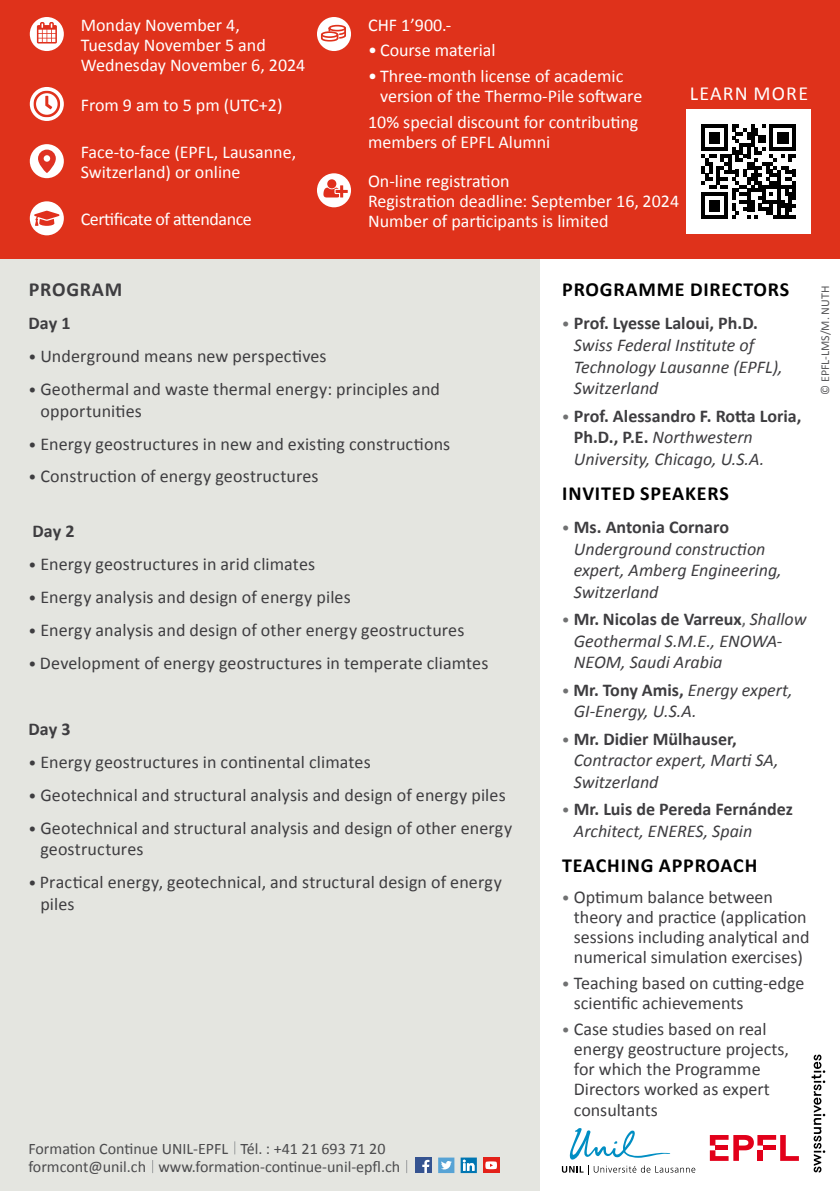
<style>
.page{position:relative;width:840px;height:1191px;background:#fff}
.page>*{position:absolute;margin:0;border:0;box-sizing:border-box;transform-origin:0 0}
.t1{font:700 20px "Calibri";letter-spacing:.04em;color:#000}
.t2{font:20px "Calibri";letter-spacing:.06em;color:#fff}
.t3{font:700 20px "Calibri";letter-spacing:.04em;color:#3e3d40}
.t4{font:18px/20px "Calibri";letter-spacing:.005em;color:#3e3d40}
.t5{font:18px/20px "Calibri";color:#fff}
.t6{font:italic 18px/21.6px "Calibri";color:#3e3d40}
.t7{font:700 18px/21.6px "Calibri";color:#3e3d40}
.t8{font:18px "Calibri";letter-spacing:-.025em;color:#fff}
.t9{font:16px/18.6px "Calibri";color:#4b4b4d}
.t10{font:12px "Calibri";color:#58585a}
.s1{font-size:16px}
.s2{font-style:normal;font-size:16px;color:#707172}
.s3{font-weight:700;font-style:normal}
.s4{font-weight:400;font-size:16px;color:#707172}
.s5{font-weight:400;font-style:italic}
.s6{font-weight:700;font-style:normal;font-size:16px;color:#707172}
.s7{font-size:16px;color:#707172}
</style>
<div class="page">
<div style="left:0;top:239px;width:539px;height:952px;background:#e4e5e0"></div>
<div style="left:0;top:0;width:839px;height:258px;background:#df321b"></div>
<svg style="left:234px;top:1141px;width:1px;height:13px"></svg>
<svg style="left:152px;top:1160px;width:1px;height:13px"></svg>
<svg style="left:406px;top:1160px;width:1px;height:13px"></svg>
<div style="left:415px;top:1157px;width:16px;height:16px;background:#355390"></div>
<svg style="left:422px;top:1159px;width:7px;height:14px"></svg>
<div style="left:438px;top:1157px;width:16px;height:16px;background:#57a3d5"></div>
<svg style="left:441px;top:1161px;width:11px;height:8px"></svg>
<svg style="left:460px;top:1157px;width:16px;height:16px"></svg>
<svg style="left:462px;top:1159px;width:12px;height:11px"></svg>
<div style="left:483px;top:1157px;width:16px;height:16px;background:#e32119"></div>
<svg style="left:485px;top:1161px;width:11px;height:8px"></svg>
<svg style="left:561px;top:1128px;width:134px;height:47px"></svg>
<svg style="left:709px;top:1135px;width:89px;height:25px"></svg>
<div style="left:757px;top:1150px;width:5px;height:10px;background:#e2001a"></div>
<div style="left:762px;top:1145px;width:12px;height:5px;background:#e2001a"></div>
<svg style="left:811px;top:1054px;width:13px;height:118px"></svg>
<div style="left:30px;top:17px;width:34px;height:34px;background:#fff;border-radius:50%"></div>
<svg style="left:37px;top:22px;width:20px;height:22px"></svg>
<div style="left:30px;top:144px;width:34px;height:34px;background:#fff;border-radius:50%"></div>
<svg style="left:38px;top:150px;width:18px;height:23px"></svg>
<div style="left:44px;top:155px;width:6px;height:7px;background:#fff;border-radius:50%"></div>
<div style="left:317px;top:173px;width:34px;height:34px;background:#fff;border-radius:50%"></div>
<svg style="left:323px;top:179px;width:24px;height:18px"></svg>
<div style="left:686px;top:109px;width:124px;height:125px;background:#fff"></div>
<svg style="left:701px;top:124px;width:94px;height:95px"></svg>
<div style="left:317px;top:17px;width:34px;height:34px;background:#fff;border-radius:50%"></div>
<svg style="left:320px;top:24px;width:26px;height:18px"></svg>
<div style="left:30px;top:201px;width:34px;height:34px;background:#fff;border-radius:50%"></div>
<svg style="left:34px;top:211px;width:26px;height:15px"></svg>
<svg style="left:30px;top:87px;width:34px;height:34px"></svg>
<svg style="left:33px;top:91px;width:27px;height:26px"></svg>
<p class="t5" style="left:81px;top:14px;width:226px">Monday November 4,<br>Tuesday November 5 and<br>Wednesday November 6, 2024</p>
<p class="t5" style="left:81px;top:94px;width:203px">From 9 am to 5 pm (UTC+2)</p>
<p class="t5" style="left:81px;top:141px;width:217px">Face-to-face (EPFL, Lausanne,<br>Switzerland) or online</p>
<p class="t8" style="left:81px;top:207px;width:172px">Certificate of attendance</p>
<p class="t5" style="left:368px;top:14px;width:85px">CHF 1’900.-</p>
<p class="t5" style="left:368px;top:40px;width:129px">• Course material</p>
<p class="t5" style="left:380px;top:65px;width:263px;text-indent:-12px">• Three-month license of academic version of the Thermo-Pile software</p>
<p class="t5" style="left:368px;top:111px;width:272px">10% special discount for contributing members of EPFL Alumni</p>
<p class="t5" style="left:368px;top:170px;width:312px">On-line registration<br>Registration deadline: September 16, 2024<br>Number of participants is limited</p>
<p class="t2" style="left:689px;top:80px;width:120px">LEARN MORE</p>
<p class="t3" style="left:29px;top:275px;width:95px">PROGRAM</p>
<p class="t7" style="left:28px;top:312px;width:44px">Day 1</p>
<p class="t4" style="left:28px;top:345px;width:299px"><span class="s1">•</span> Underground means new perspectives</p>
<p class="t4" style="left:40px;top:378px;width:401px;line-height:21.6px;text-indent:-12px"><span class="s1">•</span> Geothermal and waste thermal energy: principles and opportunities</p>
<p class="t4" style="left:28px;top:433px;width:423px"><span class="s1">•</span> Energy geostructures in new and existing constructions</p>
<p class="t4" style="left:28px;top:466px;width:291px"><span class="s1">•</span> Construction of energy geostructures</p>
<p class="t7" style="left:32px;top:519px;width:44px">Day 2</p>
<p class="t4" style="left:28px;top:553px;width:288px"><span class="s1">•</span> Energy geostructures in arid climates</p>
<p class="t4" style="left:28px;top:586px;width:324px"><span class="s1">•</span> Energy analysis and design of energy piles</p>
<p class="t4" style="left:28px;top:619px;width:437px"><span class="s1">•</span> Energy analysis and design of other energy geostructures</p>
<p class="t4" style="left:28px;top:652px;width:461px"><span class="s1">•</span> Development of energy geostructures in temperate cliamtes</p>
<p class="t7" style="left:28px;top:717px;width:44px">Day 3</p>
<p class="t4" style="left:28px;top:751px;width:343px"><span class="s1">•</span> Energy geostructures in continental climates</p>
<p class="t4" style="left:28px;top:784px;width:478px"><span class="s1">•</span> Geotechnical and structural analysis and design of energy piles</p>
<p class="t4" style="left:40px;top:816px;width:473px;line-height:21.6px;text-indent:-12px"><span class="s1">•</span> Geotechnical and structural analysis and design of other energy geostructures</p>
<p class="t4" style="left:40px;top:871px;width:462px;line-height:21.6px;text-indent:-12px"><span class="s1">•</span> Practical energy, geotechnical, and structural design of energy piles</p>
<p class="t9" style="left:28px;top:1138px;width:373px">Formation Continue UNIL-EPFL Tél. : +41 21 693 71 20 formcont@unil.ch www.formation-continue-unil-epfl.ch</p>
<p class="t1" style="left:562px;top:276px;width:228px">PROGRAMME DIRECTORS</p>
<p class="t6" style="left:573px;top:312px;width:210px;text-indent:-12px"><span class="s2">•</span> <span class="s3">Prof. Lyesse Laloui, Ph.D.<br></span>Swiss Federal Institute of<br>Technology Lausanne (EPFL),<br>Switzerland</p>
<p class="t7" style="left:573px;top:404px;width:229px;text-indent:-12px"><span class="s4">•</span> Prof. Alessandro F. Rotta Loria,<br>Ph.D., P.E. <span class="s5">Northwestern<br>University, Chicago, U.S.A.</span></p>
<p class="t1" style="left:562px;top:479px;width:168px">INVITED SPEAKERS</p>
<p class="t6" style="left:573px;top:515px;width:209px;text-indent:-12px"><span class="s2">•</span> <span class="s3">Ms. Antonia Cornaro<br></span>Underground construction expert, Amberg Engineering,<br>Switzerland</p>
<p class="t6" style="left:573px;top:607px;width:234px;text-indent:-12px"><span class="s2">•</span> <span class="s3">Mr. Nicolas de Varreux</span><span class="s6">,</span> Shallow<br>Geothermal S.M.E., ENOWA-<br>NEOM, Saudi Arabia</p>
<p class="t6" style="left:573px;top:678px;width:220px;text-indent:-12px"><span class="s2">•</span> <span class="s3">Mr. Tony Amis,</span> Energy expert,<br>GI-Energy, U.S.A.</p>
<p class="t6" style="left:573px;top:727px;width:206px;text-indent:-12px"><span class="s2">•</span> <span class="s3">Mr. Didier Mülhauser,<br></span>Contractor expert, Marti SA,<br>Switzerland</p>
<p class="t7" style="left:573px;top:797px;width:220px;text-indent:-12px"><span class="s4">•</span> Mr. Luis de Pereda Fernández<br><span class="s5">Architect, ENERES, Spain</span></p>
<p class="t1" style="left:562px;top:851px;width:196px">TEACHING APPROACH</p>
<p class="t4" style="left:573px;top:887px;width:237px;text-indent:-12px"><span class="s7">•</span> Optimum balance between theory and practice (application sessions including analytical and numerical simulation exercises)</p>
<p class="t4" style="left:573px;top:972px;width:232px;text-indent:-12px"><span class="s7">•</span> Teaching based on cutting-edge scientific achievements</p>
<p class="t4" style="left:573px;top:1018px;width:216px;text-indent:-12px"><span class="s7">•</span> Case studies based on real energy geostructure projects, for which the Programme<br>Directors worked as expert consultants</p>
<p class="t10" style="left:816px;top:395px;width:110px;rotate:-90deg">© EPFL-LMS/M. NUTH</p>
</div>
